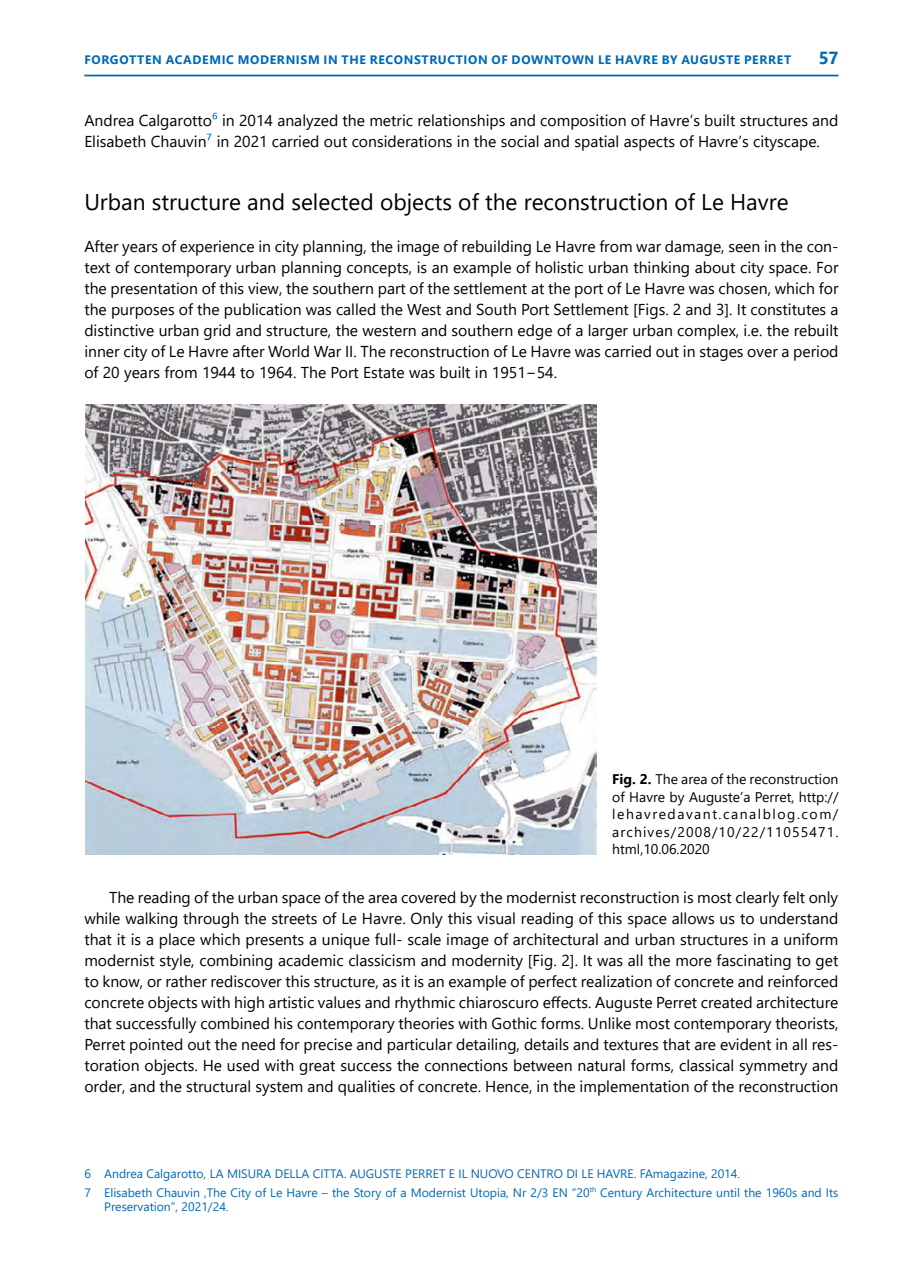
<style>
.page{position:relative;width:903px;height:1275px;background:#fff}
.page>*{position:absolute;margin:0;border:0;box-sizing:border-box;transform-origin:0 0}
.t1{font:22.75px "Segoe UI";color:#000}
.t2{font:700 17.5px "Segoe UI";color:#0068b4}
.t3{font:15.75px/21px "Segoe UI";color:#000;text-align:justify}
.t4{font:14px/17.5px "Segoe UI";letter-spacing:.08em;color:#000;text-align:justify}
.t5{font:12.25px/18.9px "Segoe UI";color:#0068b4}
.t6{font:700 12.25px "Segoe UI";letter-spacing:.055em;color:#0068b4}
.s1{color:#0068b4}
.s2{font-weight:700}
</style>
<div class="page">
<hr style="left:84px;top:75px;width:754px;height:1px;background:#0068b4">
<img style="left:85px;top:405px;width:511px;height:449px">
<p class="t6" style="left:85px;top:49px;width:319px">FORGOTTEN ACADEMIC MODERN ISM IN THE RECONS</p>
<p class="t6" style="left:422px;top:49px;width:371px">TRUCTION OF DOWNTOWN LE HAVRE BY AUGUSTE PERRET</p>
<p class="t2" style="left:819px;top:42px;width:21px">57</p>
<p class="t3" style="left:84px;top:109px;width:756px">Andrea Calgarotto<span class="s1">6</span> in 2014 analyzed the metric relationships and composition of Havre’s built structures and<br>Elisabeth Chauvin<span class="s1">7</span> in 2021 carried out considerations in the social and spatial aspects of Havre’s cityscape.</p>
<h1 class="t1" style="left:84px;top:180px;width:706px">Urban structure and selected objects of the reconstruction of Le Havre</h1>
<p class="t3" style="left:84px;top:235px;width:756px">After years of experience in city planning, the image of rebuilding Le Havre from war damage, seen in the con&shy;text of contemporary urban planning concepts, is an example of holistic urban thinking about city space. For the presentation of this view, the southern part of the settlement at the port of Le Havre was chosen, which for the purposes of the publication was called the West and South Port Settlement [Figs. 2 and 3]. It constitutes a distinctive urban grid and structure, the western and southern edge of a larger urban complex, i.e. the rebuilt inner city of Le Havre after World War II. The reconstruction of Le Havre was carried out in stages over a period of 20 years from 1944 to 1964. The Port Estate was built in 1951−54.</p>
<p class="t4" style="left:612px;top:769px;width:228px"><span class="s2">FIG. 2.</span> The area of the reconstruction of Havre by Auguste’a Perret, http:// lehavredavant.canalblog.com/ archives/2008/10/22/11055471. html,10.06.2020</p>
<p class="t3" style="left:84px;top:886px;width:756px;text-indent:25px">The reading of the urban space of the area covered by the modernist reconstruction is most clearly felt only while walking through the streets of Le Havre. Only this visual reading of this space allows us to understand that it is a place which presents a unique full- scale image of architectural and urban structures in a uniform modernist style, combining academic classicism and modernity [Fig. 2]. It was all the more fascinating to get to know, or rather rediscover this structure, as it is an example of perfect realization of concrete and reinforced concrete objects with high artistic values and rhythmic chiaroscuro effects. Auguste Perret created architecture that successfully combined his contemporary theories with Gothic forms. Unlike most contemporary theorists, Perret pointed out the need for precise and particular detailing, details and textures that are evident in all res&shy;toration objects. He used with great success the connections between natural forms, classical symmetry and order, and the structural system and qualities of concrete. Hence, in the implementation of the reconstruction</p>
<p class="t5" style="left:84px;top:1163px;width:756px">6 Andrea Calgarotto, LA MISURA DELLA CITTA. AUGUSTE PERRET E IL NUOVO CENTRO DI LE HAVRE. FAmagazine, 2014.<br>7 Elisabeth Chauvin ,The City of Le Havre – the Story of a Modernist Utopia, Nr 2/3 EN “20<sup>th</sup> Century Architecture until the 1960s and Its</p>
<p class="t5" style="left:104px;top:1196px;width:126px">Preservation”, 2021/24.</p>
</div>
